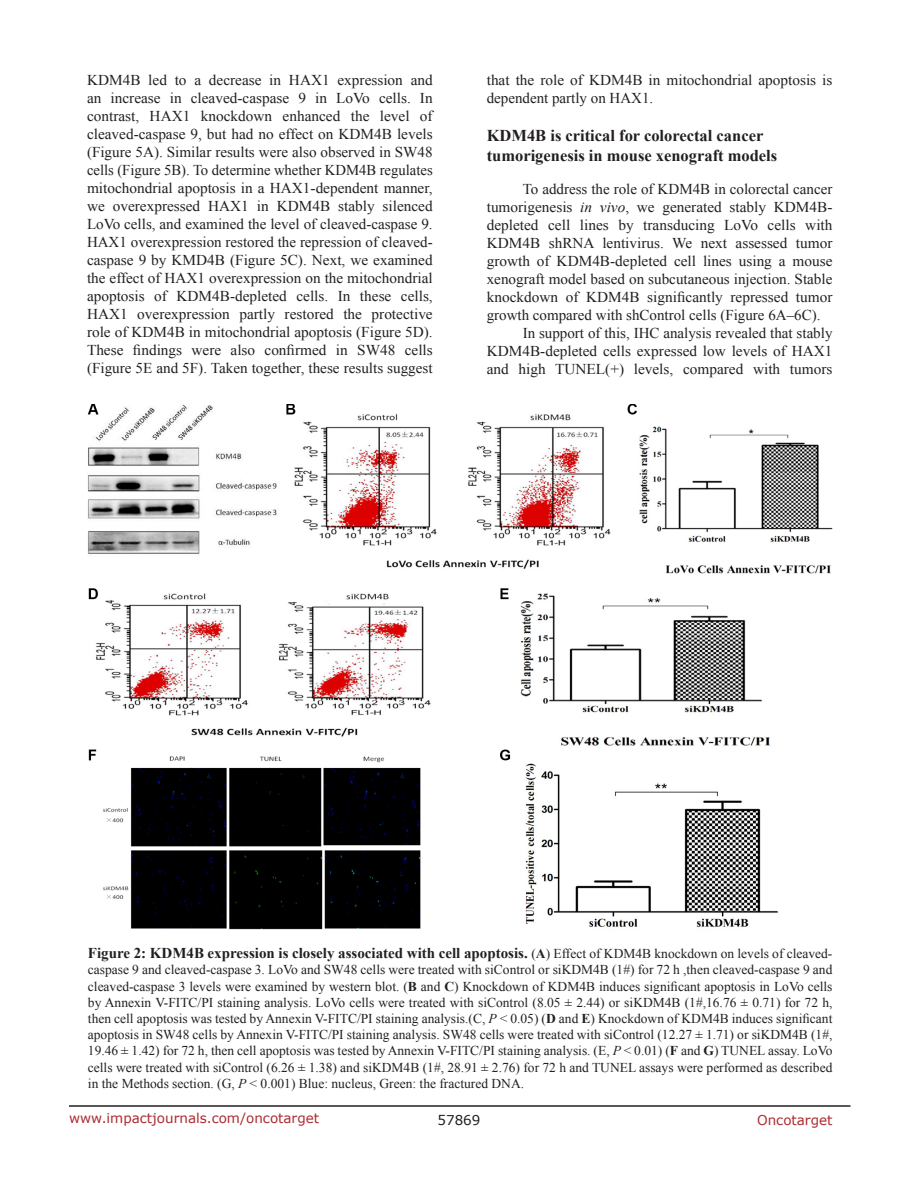
<style>
.page{position:relative;width:918px;height:1188px;background:#fff}
.page>*{position:absolute;margin:0;border:0;box-sizing:border-box;transform-origin:0 0}
.t1{font:700 16.5px/19.8px "Times New Roman";color:#231f20}
.t2{font:15px/18px "Times New Roman";color:#231f20;text-align:justify}
.t3{font:700 15px "Times New Roman";color:#231f20}
.t4{font:13.5px/16.2px "Times New Roman";color:#231f20;text-align:justify}
.t5{font:13.5px "Verdana";color:#ac2b31}
.t6{font:13.5px "Verdana";color:#231f20}
.s1{font-style:italic}
.s2{font-weight:400;font-size:13.5px}
.s3{font-size:13.5px}
.s4{font-weight:700}
</style>
<div class="page">
<hr style="left:69px;top:1105px;width:781px;height:2px;background:#231f20">
<img style="left:87px;top:404px;width:745px;height:526px">
<p class="t2" style="left:87px;top:71px;width:347px">KDM4B led to a decrease in HAX1 expression and an increase in cleaved-caspase 9 in LoVo cells. In contrast, HAX1 knockdown enhanced the level of cleaved-caspase 9, but had no effect on KDM4B levels (Figure 5A). Similar results were also observed in SW48 cells (Figure 5B). To determine whether KDM4B regulates mitochondrial apoptosis in a HAX1-dependent manner, we overexpressed HAX1 in KDM4B stably silenced LoVo cells, and examined the level of cleaved-caspase 9.<br>HAX1 overexpression restored the repression of cleaved&shy;caspase 9 by KMD4B (Figure 5C). Next, we examined the effect of HAX1 overexpression on the mitochondrial apoptosis of KDM4B-depleted cells. In these cells, HAX1 overexpression partly restored the protective role of KDM4B in mitochondrial apoptosis (Figure 5D).<br>These findings were also confirmed in SW48 cells (Figure 5E and 5F). Taken together, these results suggest</p>
<p class="t2" style="left:487px;top:71px;width:347px">that the role of KDM4B in mitochondrial apoptosis is dependent partly on HAX1.</p>
<p class="t1" style="left:487px;top:125px;width:292px">KDM4B is critical for colorectal cancer tumorigenesis in mouse xenograft models</p>
<p class="t2" style="left:523px;top:180px;width:311px">To address the role of KDM4B in colorectal cancer</p>
<p class="t2" style="left:487px;top:198px;width:347px">tumorigenesis <span class="s1">in vivo</span>, we generated stably KDM4B-</p>
<p class="t2" style="left:487px;top:216px;width:347px">depleted cell lines by transducing LoVo cells with</p>
<p class="t2" style="left:487px;top:234px;width:347px">KDM4B shRNA lentivirus. We next assessed tumor</p>
<p class="t2" style="left:487px;top:252px;width:347px">growth of KDM4B-depleted cell lines using a mouse</p>
<p class="t2" style="left:487px;top:270px;width:347px">xenograft model based on subcutaneous injection. Stable</p>
<p class="t2" style="left:487px;top:288px;width:347px">knockdown of KDM4B significantly repressed tumor</p>
<p class="t2" style="left:487px;top:306px;width:335px">growth compared with shControl cells (Figure 6A–6C).</p>
<p class="t2" style="left:523px;top:324px;width:311px">In support of this, IHC analysis revealed that stably</p>
<p class="t2" style="left:487px;top:342px;width:347px">KDM4B-depleted cells expressed low levels of HAX1</p>
<p class="t2" style="left:487px;top:360px;width:347px">and high TUNEL(+) levels, compared with tumors</p>
<p class="t3" style="left:88px;top:943px;width:746px">Figure 2: KDM4B expression is closely associated with cell apoptosis. <span class="s2">(</span><span class="s3">A</span><span class="s2">) Effect of KDM4B knockdown on levels of cleaved-</span></p>
<p class="t4" style="left:88px;top:962px;width:746px">caspase 9 and cleaved-caspase 3. LoVo and SW48 cells were treated with siControl or siKDM4B (1#) for 72 h ,then cleaved-caspase 9 and cleaved-caspase 3 levels were examined by western blot. (<span class="s4">B</span> and <span class="s4">C</span>) Knockdown of KDM4B induces significant apoptosis in LoVo cells by Annexin V-FITC/PI staining analysis. LoVo cells were treated with siControl (8.05 ± 2.44) or siKDM4B (1#,16.76 ± 0.71) for 72 h, then cell apoptosis was tested by Annexin V-FITC/PI staining analysis.(C, <span class="s1">P</span> &lt; 0.05) (<span class="s4">D</span> and <span class="s4">E</span>) Knockdown of KDM4B induces significant apoptosis in SW48 cells by Annexin V-FITC/PI staining analysis. SW48 cells were treated with siControl (12.27 ± 1.71) or siKDM4B (1#, 19.46 ± 1.42) for 72 h, then cell apoptosis was tested by Annexin V-FITC/PI staining analysis. (E, <span class="s1">P</span> &lt; 0.01) (<span class="s4">F</span> and <span class="s4">G</span>) TUNEL assay. LoVo cells were treated with siControl (6.26 ± 1.38) and siKDM4B (1#, 28.91 ± 2.76) for 72 h and TUNEL assays were performed as described in the Methods section. (G, <span class="s1">P</span> &lt; 0.001) Blue: nucleus, Green: the fractured DNA.</p>
<p class="t5" style="left:69px;top:1109px;width:252px">www.impactjournals.com/oncotarget</p>
<p class="t6" style="left:438px;top:1111px;width:44px">57869</p>
<p class="t5" style="left:757px;top:1111px;width:77px">Oncotarget</p>
</div>
